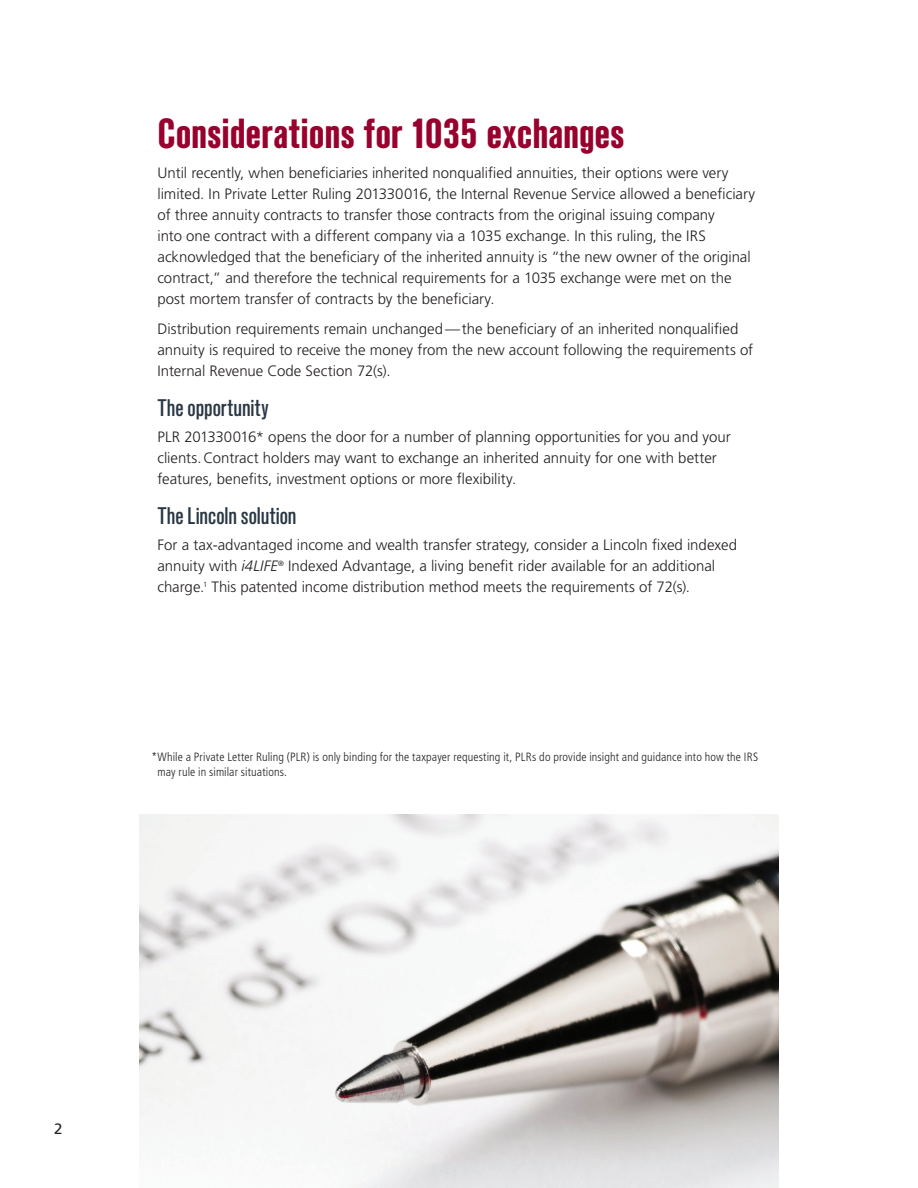
<style>
.page{position:relative;width:918px;height:1188px;background:#fff}
.page>*{position:absolute;margin:0;border:0;box-sizing:border-box;transform-origin:0 0}
.Head_Standard_Cond_B{font:700 condensed 42px "Standard CT";letter-spacing:-.005em;color:#98012d}
.Subhead_2_Standard_M{font:500 condensed 24px "Standard CT";color:#293744}
.Body_Main{font:300 15px/21px "Frutiger LT Std";color:#231f20}
.BRC_Page___Frutiger{font:15px "Frutiger LT Std";color:#231f20}
.Footnotes{font:300 condensed 12px/15px "Frutiger LT Std";letter-spacing:.01em;color:#231f20}
.s1{font-style:italic}
</style>
<div class="page">
<img style="left:140px;top:814px;width:639px;height:374px">
<p class="Head_Standard_Cond_B" style="left:158px;top:110px;width:469px">Considerations for 1035 exchanges</p>
<p class="Body_Main" style="left:158px;top:162px;width:599px">Until recently, when beneficiaries inherited nonqualified annuities, their options were very limited. In Private Letter Ruling 201330016, the Internal Revenue Service allowed a beneficiary of three annuity contracts to transfer those contracts from the original issuing company<br>into one contract with a different company via a 1035 exchange. In this ruling, the IRS acknowledged that the beneficiary of the inherited annuity is “the new owner of the original contract,” and therefore the technical requirements for a 1035 exchange were met on the post mortem transfer of contracts by the beneficiary.</p>
<p class="Body_Main" style="left:158px;top:318px;width:597px">Distribution requirements remain unchanged—the beneficiary of an inherited nonqualified annuity is required to receive the money from the new account following the requirements of<br>Internal Revenue Code Section 72(s).</p>
<p class="Subhead_2_Standard_M" style="left:158px;top:394px;width:113px">The opportunity</p>
<p class="Body_Main" style="left:158px;top:426px;width:575px">PLR 201330016* opens the door for a number of planning opportunities for you and your clients.Contract holders may want to exchange an inherited annuity for one with better features, benefits, investment options or more flexibility.</p>
<p class="Subhead_2_Standard_M" style="left:158px;top:502px;width:141px">The Lincoln solution</p>
<p class="Body_Main" style="left:158px;top:534px;width:581px">For a tax-advantaged income and wealth transfer strategy, consider a Lincoln fixed indexed annuity with <span class="s1">i4LIFE</span><sup>®</sup> Indexed Advantage, a living benefit rider available for an additional charge.<sup>1</sup> This patented income distribution method meets the requirements of 72(s).</p>
<p class="Footnotes" style="left:158px;top:750px;width:602px;text-indent:-6px">*While a Private Letter Ruling (PLR) is only binding for the taxpayer requesting it, PLRs do provide insight and guidance into how the IRS may rule in similar situations.</p>
<p class="BRC_Page___Frutiger" style="left:54px;top:1120px;width:10px">2</p>
</div>
